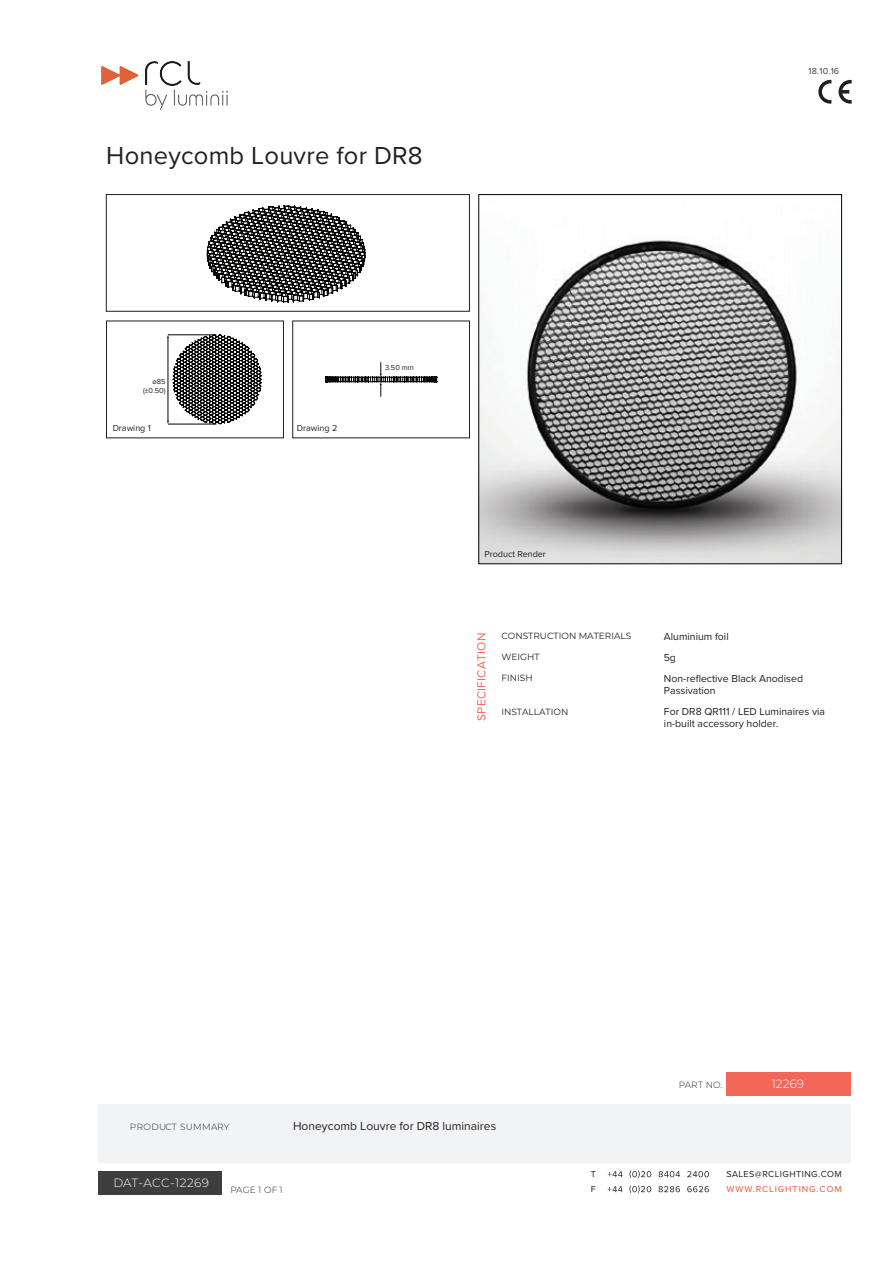
<style>
.page{position:relative;width:893px;height:1263px;background:#fff}
.page>*{position:absolute;margin:0;border:0;box-sizing:border-box;transform-origin:0 0}
.t1{font:25.5px "Proxima Nova";letter-spacing:.01em;color:#231f20}
.t2{font:12px "Proxima Nova";color:#231f20}
.t3{font:300 12px "Montserrat";letter-spacing:.035em;color:#fff}
.t4{font:12px "Proxima Nova";letter-spacing:.025em;color:#f26758}
.t5{font:300 12px "Montserrat";letter-spacing:.015em;color:#fff}
.t6{font:10.5px/21px "Proxima Nova";color:#231f20}
.t7{font:9px "Montserrat";color:#231f20}
.t8{font:9px "Proxima Nova";color:#231f20}
.t9{font:300 9px "Montserrat";letter-spacing:.025em;color:#231f20}
.t10{font:9px "Proxima Nova";letter-spacing:.05em;color:#231f20}
.t11{font:500 9px "Proxima Nova";letter-spacing:.1em;color:#f26758}
.t12{font:9px "Proxima Nova";color:#3e3e3f}
.t13{font:500 9px/15px "Proxima Nova";color:#3e3e3f}
.t14{font:7.5px/9px "Proxima Nova";color:#231f20;text-align:right}
</style>
<div class="page">
<img style="left:480px;top:240px;width:360px;height:322px">
<div style="left:478px;top:194px;width:364px;height:370px;border:1px solid #040503"></div>
<div style="left:106px;top:321px;width:178px;height:117px;border:1px solid #231f20"></div>
<div style="left:292px;top:321px;width:178px;height:117px;border:1px solid #231f20"></div>
<div style="left:106px;top:194px;width:364px;height:118px;border:1px solid #231f20"></div>
<svg style="left:818px;top:80px;width:13px;height:24px"></svg>
<svg style="left:839px;top:80px;width:13px;height:24px"></svg>
<div style="left:98px;top:1171px;width:124px;height:24px;background:#3e3e3f"></div>
<svg style="left:608px;top:1170px;width:101px;height:8px"></svg>
<svg style="left:608px;top:1185px;width:101px;height:8px"></svg>
<div style="left:726px;top:1072px;width:124px;height:24px;background:#f26758"></div>
<div style="left:98px;top:1104px;width:752px;height:59px;background:#f2f3f4"></div>
<svg style="left:207px;top:205px;width:158px;height:97px"></svg>
<svg style="left:325px;top:362px;width:112px;height:35px"></svg>
<hr style="left:168px;top:424px;width:48px;height:1px;background:#050504">
<svg style="left:167px;top:334px;width:95px;height:90px"></svg>
<hr style="left:168px;top:335px;width:48px;height:1px;background:#050504">
<img style="left:101px;top:61px;width:126px;height:49px">
<h1 class="t1" style="left:106px;top:137px;width:318px">Honeycomb Louvre for DR8</h1>
<p class="t12" style="left:808px;top:65px;width:32px">18.10.16</p>
<p class="t14" style="left:143px;top:377px;width:24px">ø85 (±0.50)</p>
<p class="t8" style="left:113px;top:422px;width:40px">Drawing 1</p>
<p class="t8" style="left:297px;top:421px;width:42px">Drawing 2</p>
<p class="t14" style="left:385px;top:363px;width:30px">3.50 mm</p>
<p class="t8" style="left:484px;top:548px;width:63px">Product Render</p>
<p class="t4" style="left:473px;top:721px;width:90px;rotate:-90deg">SPECIFICATION</p>
<p class="t7" style="left:501px;top:630px;width:132px">CONSTRUCTION MATERIALS</p>
<p class="t7" style="left:501px;top:651px;width:40px">WEIGHT</p>
<p class="t7" style="left:501px;top:672px;width:33px">FINISH</p>
<p class="t7" style="left:501px;top:706px;width:68px">INSTALLATION</p>
<p class="t6" style="left:664px;top:625px;width:141px">Aluminium foil<br>5g<br>Non-reflective Black Anodised</p>
<p class="t6" style="left:664px;top:680px;width:163px;line-height:20.4px">Passivation<br>For DR8 QR111 / LED Luminaires via</p>
<p class="t6" style="left:664px;top:713px;width:116px">in-built accessory holder.</p>
<p class="t9" style="left:130px;top:1120px;width:101px">PRODUCT SUMMARY</p>
<p class="t2" style="left:293px;top:1117px;width:205px">Honeycomb Louvre for DR8 luminaires</p>
<p class="t3" style="left:114px;top:1175px;width:97px">DAT-ACC-12269</p>
<p class="t9" style="left:230px;top:1184px;width:54px">PAGE 1 OF 1</p>
<p class="t13" style="left:591px;top:1166px;width:7px">T<br>F</p>
<p class="t9" style="left:679px;top:1079px;width:45px">PART NO.</p>
<p class="t5" style="left:772px;top:1075px;width:34px">12269</p>
<p class="t10" style="left:726px;top:1167px;width:117px">SALES@RCLIGHTING.COM</p>
<p class="t11" style="left:726px;top:1182px;width:117px">WWW.RCLIGHTING.COM</p>
</div>
